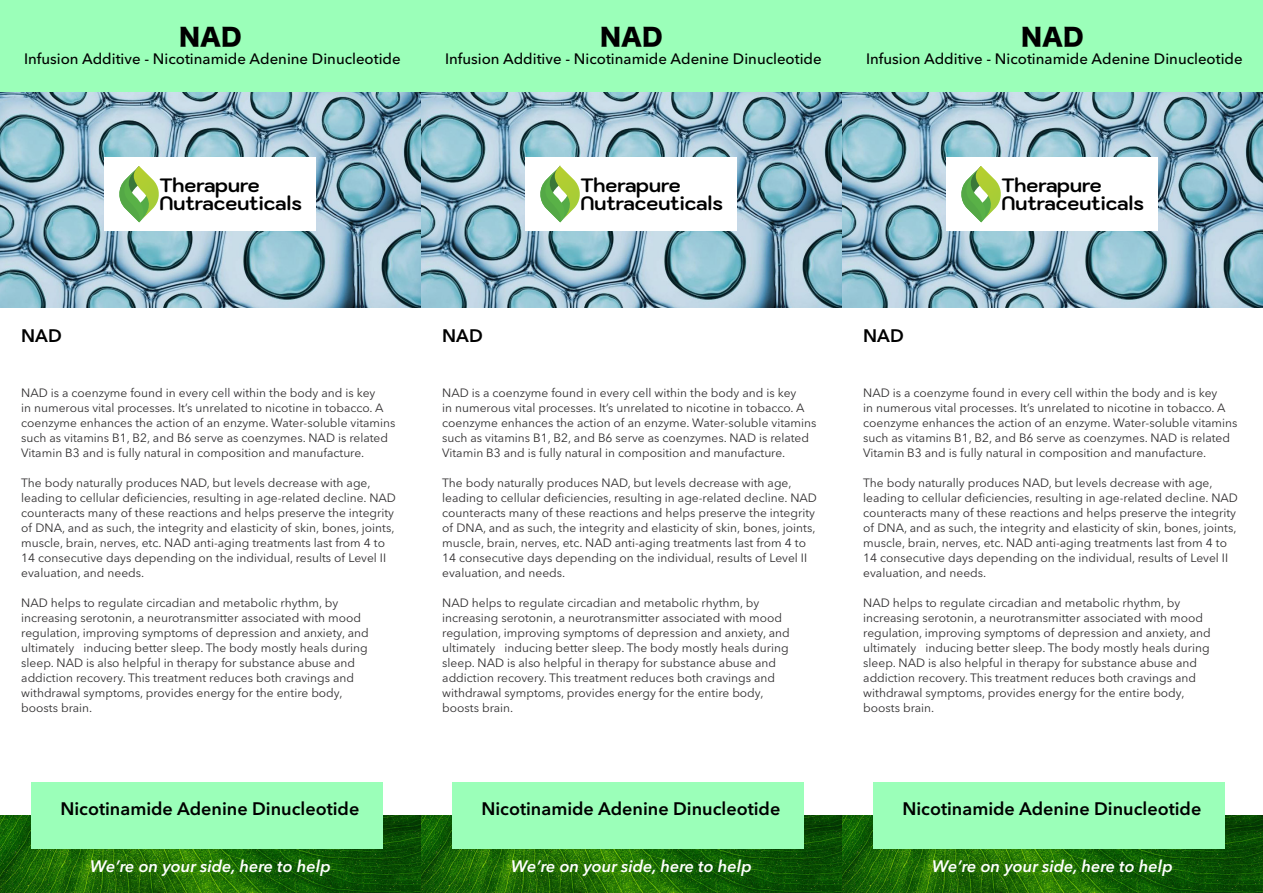
<style>
.page{position:relative;width:1263px;height:893px;background:#fff}
.page>*{position:absolute;margin:0;border:0;box-sizing:border-box;transform-origin:0 0}
.t1{font:24px "Hiragino Sans W8";color:#000}
.t2{font:700 19.35px/18.1px "Kodchasan";color:#000}
.t3{font:600 18px "Avenir Next LT Pro";color:#000}
.t4{font:italic 600 16.5px "Avenir Next LT Pro";color:#fff}
.t5{font:500 15px "Avenir Next LT Pro";color:#000}
.t6{font:12px/15px "Avenir Next LT Pro";color:#312f30}
</style>
<div class="page">
<img style="left:0;top:92px;width:1263px;height:216px">
<div style="left:105px;top:157px;width:211px;height:74px;background:#fff"></div>
<svg style="left:119px;top:166px;width:40px;height:56px"></svg>
<div style="left:0;top:0;width:421px;height:92px;background:#9bffb9"></div>
<img style="left:0;top:816px;width:1263px;height:77px">
<div style="left:31px;top:783px;width:352px;height:66px;background:#9bffb9"></div>
<div style="left:526px;top:157px;width:211px;height:74px;background:#fff"></div>
<svg style="left:540px;top:166px;width:40px;height:56px"></svg>
<div style="left:421px;top:0;width:421px;height:92px;background:#9bffb9"></div>
<div style="left:452px;top:783px;width:352px;height:66px;background:#9bffb9"></div>
<div style="left:947px;top:157px;width:211px;height:74px;background:#fff"></div>
<svg style="left:961px;top:166px;width:40px;height:56px"></svg>
<div style="left:842px;top:0;width:421px;height:92px;background:#9bffb9"></div>
<div style="left:873px;top:783px;width:352px;height:66px;background:#9bffb9"></div>
<p class="t1" style="left:179px;top:24px;width:64px">NAD</p>
<p class="t5" style="left:24px;top:50px;width:378px">Infusion Additive - Nicotinamide Adenine Dinucleotide</p>
<p class="t2" style="left:159px;top:176px;width:144px">Therapure<br>Nutraceuticals</p>
<p class="t1" style="left:600px;top:24px;width:64px">NAD</p>
<p class="t5" style="left:445px;top:50px;width:378px">Infusion Additive - Nicotinamide Adenine Dinucleotide</p>
<p class="t2" style="left:580px;top:176px;width:144px">Therapure<br>Nutraceuticals</p>
<p class="t1" style="left:1021px;top:24px;width:64px">NAD</p>
<p class="t5" style="left:866px;top:50px;width:378px">Infusion Additive - Nicotinamide Adenine Dinucleotide</p>
<p class="t2" style="left:1001px;top:176px;width:144px">Therapure<br>Nutraceuticals</p>
<p class="t3" style="left:21px;top:325px;width:42px">NAD</p>
<p class="t3" style="left:442px;top:325px;width:42px">NAD</p>
<p class="t3" style="left:863px;top:325px;width:42px">NAD</p>
<p class="t6" style="left:21px;top:385px;width:376px">NAD is a coenzyme found in every cell within the body and is key<br>in numerous vital processes. It’s unrelated to nicotine in tobacco. A coenzyme enhances the action of an enzyme. Water-soluble vitamins such as vitamins B1, B2, and B6 serve as coenzymes. NAD is related Vitamin B3 and is fully natural in composition and manufacture.</p>
<p class="t6" style="left:21px;top:475px;width:376px">The body naturally produces NAD, but levels decrease with age, leading to cellular deficiencies, resulting in age-related decline. NAD counteracts many of these reactions and helps preserve the integrity of DNA, and as such, the integrity and elasticity of skin, bones, joints, muscle, brain, nerves, etc. NAD anti-aging treatments last from 4 to 14 consecutive days depending on the individual, results of Level II evaluation, and needs.</p>
<p class="t6" style="left:21px;top:595px;width:349px">NAD helps to regulate circadian and metabolic rhythm, by increasing serotonin, a neurotransmitter associated with mood regulation, improving symptoms of depression and anxiety, and ultimately inducing better sleep. The body mostly heals during sleep. NAD is also helpful in therapy for substance abuse and addiction recovery. This treatment reduces both cravings and withdrawal symptoms, provides energy for the entire body, boosts brain.</p>
<p class="t6" style="left:442px;top:385px;width:376px">NAD is a coenzyme found in every cell within the body and is key<br>in numerous vital processes. It’s unrelated to nicotine in tobacco. A coenzyme enhances the action of an enzyme. Water-soluble vitamins such as vitamins B1, B2, and B6 serve as coenzymes. NAD is related Vitamin B3 and is fully natural in composition and manufacture.</p>
<p class="t6" style="left:442px;top:475px;width:376px">The body naturally produces NAD, but levels decrease with age, leading to cellular deficiencies, resulting in age-related decline. NAD counteracts many of these reactions and helps preserve the integrity of DNA, and as such, the integrity and elasticity of skin, bones, joints, muscle, brain, nerves, etc. NAD anti-aging treatments last from 4 to 14 consecutive days depending on the individual, results of Level II evaluation, and needs.</p>
<p class="t6" style="left:442px;top:595px;width:349px">NAD helps to regulate circadian and metabolic rhythm, by increasing serotonin, a neurotransmitter associated with mood regulation, improving symptoms of depression and anxiety, and ultimately inducing better sleep. The body mostly heals during sleep. NAD is also helpful in therapy for substance abuse and addiction recovery. This treatment reduces both cravings and withdrawal symptoms, provides energy for the entire body, boosts brain.</p>
<p class="t6" style="left:863px;top:385px;width:376px">NAD is a coenzyme found in every cell within the body and is key<br>in numerous vital processes. It’s unrelated to nicotine in tobacco. A coenzyme enhances the action of an enzyme. Water-soluble vitamins such as vitamins B1, B2, and B6 serve as coenzymes. NAD is related Vitamin B3 and is fully natural in composition and manufacture.</p>
<p class="t6" style="left:863px;top:475px;width:376px">The body naturally produces NAD, but levels decrease with age, leading to cellular deficiencies, resulting in age-related decline. NAD counteracts many of these reactions and helps preserve the integrity of DNA, and as such, the integrity and elasticity of skin, bones, joints, muscle, brain, nerves, etc. NAD anti-aging treatments last from 4 to 14 consecutive days depending on the individual, results of Level II evaluation, and needs.</p>
<p class="t6" style="left:863px;top:595px;width:349px">NAD helps to regulate circadian and metabolic rhythm, by increasing serotonin, a neurotransmitter associated with mood regulation, improving symptoms of depression and anxiety, and ultimately inducing better sleep. The body mostly heals during sleep. NAD is also helpful in therapy for substance abuse and addiction recovery. This treatment reduces both cravings and withdrawal symptoms, provides energy for the entire body, boosts brain.</p>
<p class="t3" style="left:60px;top:797px;width:300px">Nicotinamide Adenine Dinucleotide</p>
<p class="t3" style="left:481px;top:797px;width:300px">Nicotinamide Adenine Dinucleotide</p>
<p class="t3" style="left:902px;top:797px;width:300px">Nicotinamide Adenine Dinucleotide</p>
<p class="t4" style="left:90px;top:857px;width:242px">We’re on your side, here to help</p>
<p class="t4" style="left:511px;top:857px;width:242px">We’re on your side, here to help</p>
<p class="t4" style="left:932px;top:857px;width:242px">We’re on your side, here to help</p>
</div>
